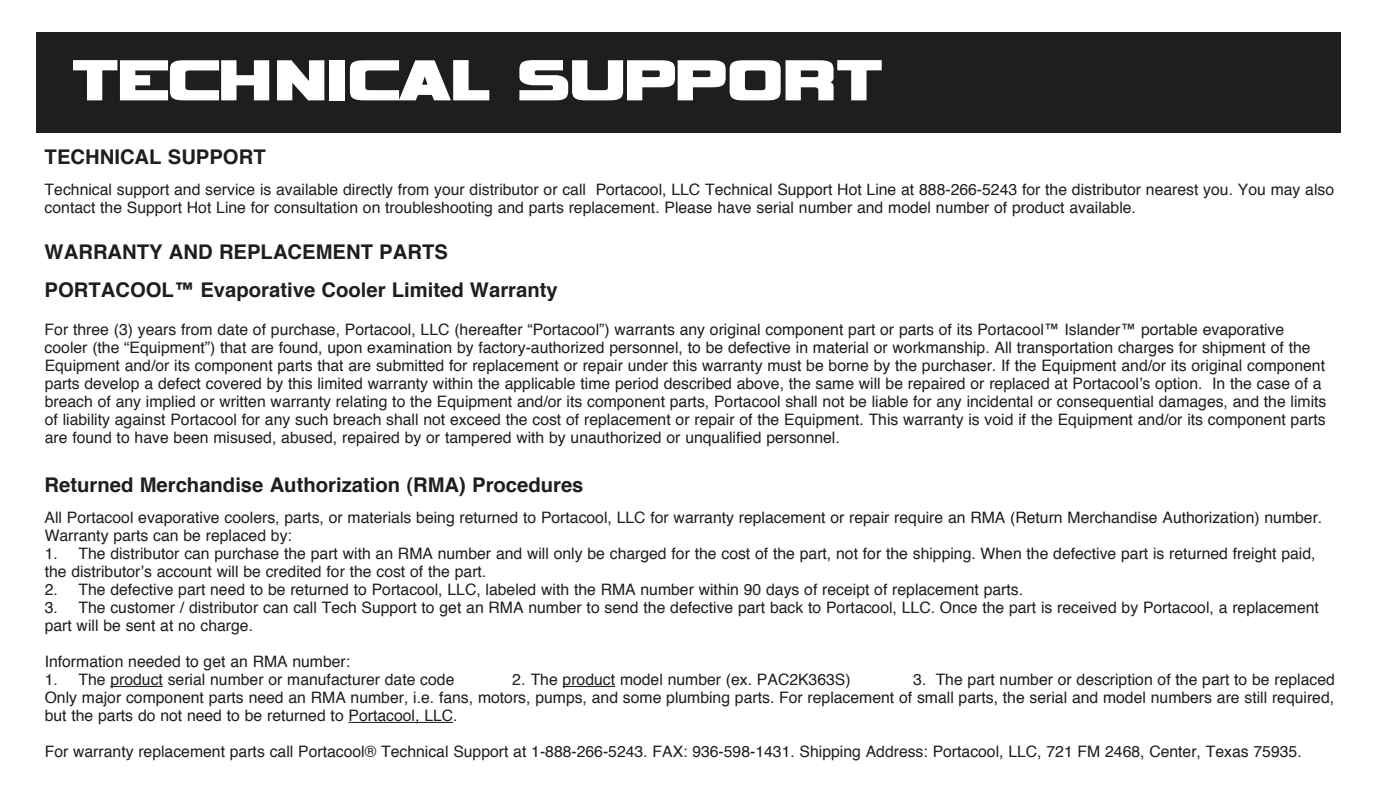
<style>
.page{position:relative;width:1377px;height:810px;background:#fff}
.page>*{position:absolute;margin:0;border:0;box-sizing:border-box;transform-origin:0 0}
.t1{font:81px "Vipnagorgialla";color:#fff}
.t2{font:700 20.25px/37.8px "Helvetica";color:#1f1d1e}
.t3{font:15.75px/18px "Helvetica";color:#1f1d1e}
</style>
<div class="page">
<hr style="left:110px;top:686px;width:53px;height:1px;background:#1f1d1e">
<hr style="left:563px;top:686px;width:52px;height:1px;background:#1f1d1e">
<hr style="left:348px;top:722px;width:105px;height:1px;background:#1f1d1e">
<div style="left:36px;top:32px;width:1305px;height:101px;background:#1f1d1e"></div>
<h1 class="t1" style="left:72px;top:45px;width:811px">TECHNICAL SUPPORT</h1>
<p class="t2" style="left:45px;top:138px;width:223px">TECHNICAL SUPPORT</p>
<p class="t3" style="left:45px;top:181px;width:1291px">Technical support and service is available directly from your distributor or call Portacool, LLC Technical Support Hot Line at 888-266-5243 for the distributor nearest you. You may also contact the Support Hot Line for consultation on troubleshooting and parts replacement. Please have serial number and model number of product available.</p>
<p class="t2" style="left:45px;top:233px;width:515px">WARRANTY AND REPLACEMENT PARTS<br>PORTACOOL™ Evaporative Cooler Limited Warranty</p>
<p class="t3" style="left:45px;top:321px;width:1283px">For three (3) years from date of purchase, Portacool, LLC (hereafter “Portacool”) warrants any original component part or parts of its Portacool™ Islander™ portable evaporative cooler (the “Equipment”) that are found, upon examination by factory-authorized personnel, to be defective in material or workmanship. All transportation charges for shipment of the Equipment and/or its component parts that are submitted for replacement or repair under this warranty must be borne by the purchaser. If the Equipment and/or its original component parts develop a defect covered by this limited warranty within the applicable time period described above, the same will be repaired or replaced at Portacool’s option. In the case of a breach of any implied or written warranty relating to the Equipment and/or its component parts, Portacool shall not be liable for any incidental or consequential damages, and the limits of liability against Portacool for any such breach shall not exceed the cost of replacement or repair of the Equipment. This warranty is void if the Equipment and/or its component parts are found to have been misused, abused, repaired by or tampered with by unauthorized or unqualified personnel.</p>
<p class="t2" style="left:45px;top:466px;width:540px">Returned Merchandise Authorization (RMA) Procedures</p>
<p class="t3" style="left:45px;top:509px;width:1279px">All Portacool evaporative coolers, parts, or materials being returned to Portacool, LLC for warranty replacement or repair require an RMA (Return Merchandise Authorization) number.<br>Warranty parts can be replaced by:</p>
<p class="t3" style="left:45px;top:545px;width:1272px">1. The distributor can purchase the part with an RMA number and will only be charged for the cost of the part, not for the shipping. When the defective part is returned freight paid, the distributor’s account will be credited for the cost of the part.</p>
<p class="t3" style="left:45px;top:581px;width:980px">2. The defective part need to be returned to Portacool, LLC, labeled with the RMA number within 90 days of receipt of replacement parts.</p>
<p class="t3" style="left:45px;top:599px;width:1276px">3. The customer / distributor can call Tech Support to get an RMA number to send the defective part back to Portacool, LLC. Once the part is received by Portacool, a replacement part will be sent at no charge.</p>
<p class="t3" style="left:45px;top:653px;width:307px">Information needed to get an RMA number:</p>
<p class="t3" style="left:45px;top:671px;width:411px">1. The product serial number or manufacturer date code</p>
<p class="t3" style="left:512px;top:671px;width:340px">2. The product model number (ex. PAC2K363S)</p>
<p class="t3" style="left:45px;top:671px;width:1292px;text-align:justify;text-indent:869px">3. The part number or description of the part to be replaced Only major component parts need an RMA number, i.e. fans, motors, pumps, and some plumbing parts. For replacement of small parts, the serial and model numbers are still required, but the parts do not need to be returned to Portacool, LLC.</p>
<p class="t3" style="left:45px;top:743px;width:1258px">For warranty replacement parts call Portacool® Technical Support at 1-888-266-5243. FAX: 936-598-1431. Shipping Address: Portacool, LLC, 721 FM 2468, Center, Texas 75935.</p>
</div>
